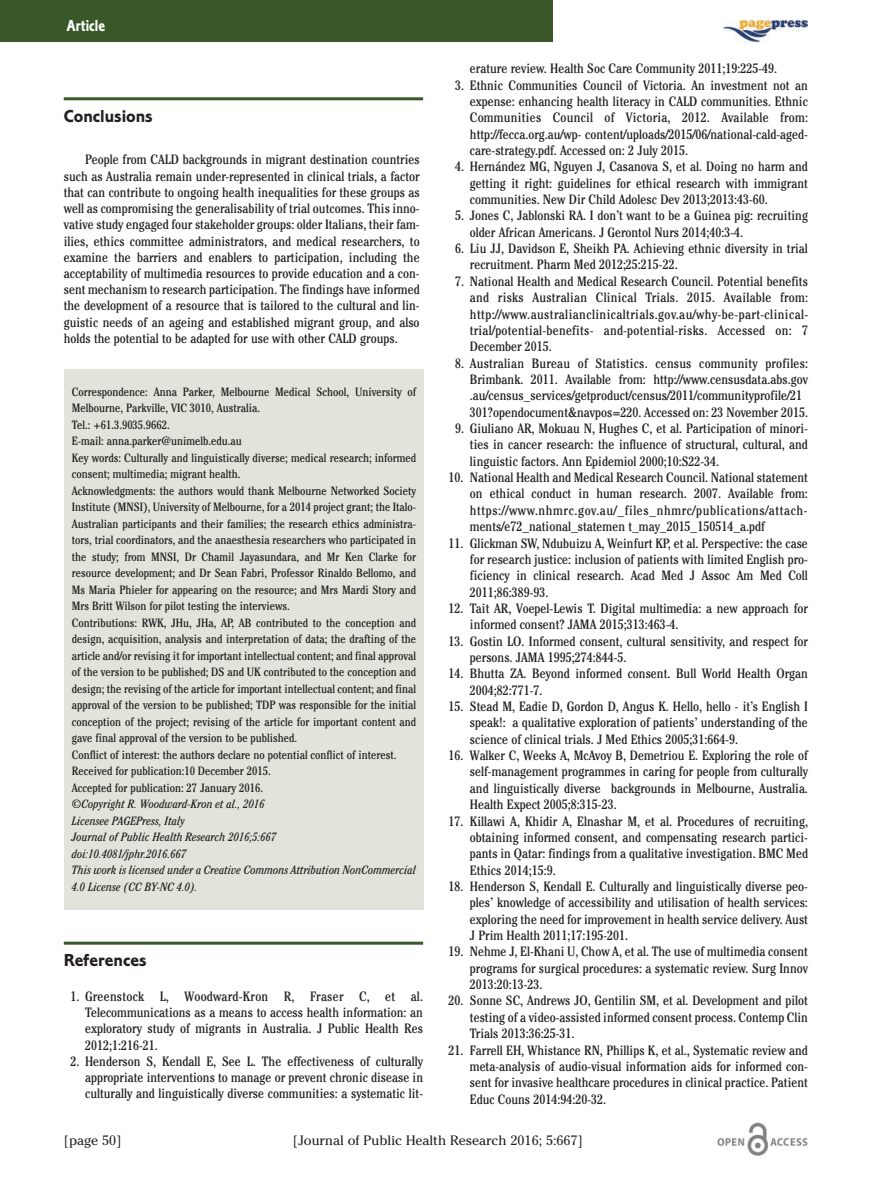
<style>
.page{position:relative;width:893px;height:1191px;background:#fff}
.page>*{position:absolute;margin:0;border:0;box-sizing:border-box;transform-origin:0 0}
.t1{font:18px "Corinthian Bold Plain";color:#231f20}
.t2{font:16.5px "Corinthian Bold Condensed Plain";color:#fff}
.t3{font:condensed 13.5px/16.4px "Cheltenham";color:#231f20;text-align:justify}
.t4{font:13.5px "Cheltenham";color:#231f20}
.t5{font:condensed 12px/16.5px "Cheltenham";color:#231f20}
.t6{font:italic condensed 12px/16.5px "Cheltenham";color:#231f20}
</style>
<div class="page">
<div style="left:0;top:0;width:552px;height:41px;background:#395728"></div>
<hr style="left:64px;top:97px;width:359px;height:3px;background:#395728">
<hr style="left:64px;top:941px;width:359px;height:3px;background:#395728">
<img style="left:717px;top:1123px;width:91px;height:33px">
<img style="left:723px;top:19px;width:84px;height:24px">
<div style="left:64px;top:369px;width:360px;height:540px;background:#e2e4db"></div>
<p class="t2" style="left:66px;top:20px;width:40px">Article</p>
<h1 class="t1" style="left:64px;top:110px;width:90px">Conclusions</h1>
<p class="t3" style="left:64px;top:153px;width:357px;text-indent:21px">People from CALD backgrounds in migrant destination countries such as Australia remain under-represented in clinical trials, a factor that can contribute to ongoing health inequalities for these groups as well as compromising the generalisability of trial outcomes. This inno&shy;vative study engaged four stakeholder groups: older Italians, their fam&shy;ilies, ethics committee administrators, and medical researchers, to examine the barriers and enablers to participation, including the acceptability of multimedia resources to provide education and a con&shy;sent mechanism to research participation. The findings have informed the development of a resource that is tailored to the cultural and lin&shy;guistic needs of an ageing and established migrant group, and also holds the potential to be adapted for use with other CALD groups.</p>
<p class="t5" style="left:72px;top:384px;width:346px">Correspondence: Anna Parker, Melbourne Medical School, University of Melbourne, Parkville, VIC 3010, Australia.<br>Tel.: +61.3.9035.9662.<br>E-mail: anna.parker@unimelb.edu.au<br>Key words: Culturally and linguistically diverse; medical research; informed consent; multimedia; migrant health.<br>Acknowledgments: the authors would thank Melbourne Networked Society Institute (MNSI), University of Melbourne, for a 2014 project grant; the Italo-Australian participants and their families; the research ethics administra&shy;tors, trial coordinators, and the anaesthesia researchers who participated in the study; from MNSI, Dr Chamil Jayasundara, and Mr Ken Clarke for resource development; and Dr Sean Fabri, Professor Rinaldo Bellomo, and Ms Maria Phieler for appearing on the resource; and Mrs Mardi Story and Mrs Britt Wilson for pilot testing the interviews.<br>Contributions: RWK, JHu, JHa, AP, AB contributed to the conception and design, acquisition, analysis and interpretation of data; the drafting of the article and/or revising it for important intellectual content; and final approval of the version to be published; DS and UK contributed to the conception and design; the revising of the article for important intellectual content; and final approval of the version to be published; TDP was responsible for the initial conception of the project; revising of the article for important content and gave final approval of the version to be published.<br>Conflict of interest: the authors declare no potential conflict of interest.<br>Received for publication:10 December 2015.<br>Accepted for publication: 27 January 2016.</p>
<p class="t6" style="left:72px;top:797px;width:346px">©Copyright R. Woodward-Kron et al., 2016<br>Licensee PAGEPress, Italy<br>Journal of Public Health Research 2016;5:667<br>doi:10.4081/jphr.2016.667<br>This work is licensed under a Creative Commons Attribution NonCommercial 4.0 License (CC BY-NC 4.0).</p>
<h1 class="t1" style="left:64px;top:954px;width:84px">References</h1>
<p class="t3" style="left:85px;top:989px;width:340px;text-indent:-15px">1. Greenstock L, Woodward-Kron R, Fraser C, et al.<br>Telecommunications as a means to access health information: an exploratory study of migrants in Australia. J Public Health Res 2012;1:216-21.</p>
<p class="t3" style="left:85px;top:1054px;width:340px;text-indent:-15px">2. Henderson S, Kendall E, See L. The effectiveness of culturally appropriate interventions to manage or prevent chronic disease in culturally and linguistically diverse communities: a systematic lit-</p>
<p class="t3" style="left:470px;top:62px;width:309px">erature review. Health Soc Care Community 2011;19:225-49.</p>
<p class="t3" style="left:470px;top:78px;width:340px;text-indent:-15px">3. Ethnic Communities Council of Victoria. An investment not an expense: enhancing health literacy in CALD communities. Ethnic Communities Council of Victoria, 2012. Available from: http://fecca.org.au/wp- content/uploads/2015/06/national-cald-aged&shy;care-strategy.pdf. Accessed on: 2 July 2015.</p>
<p class="t3" style="left:470px;top:160px;width:339px;text-indent:-15px">4. Hernández MG, Nguyen J, Casanova S, et al. Doing no harm and getting it right: guidelines for ethical research with immigrant communities. New Dir Child Adolesc Dev 2013;2013:43-60.</p>
<p class="t3" style="left:470px;top:209px;width:340px;text-indent:-15px">5. Jones C, Jablonski RA. I don’t want to be a Guinea pig: recruiting older African Americans. J Gerontol Nurs 2014;40:3-4.</p>
<p class="t3" style="left:470px;top:241px;width:340px;text-indent:-15px">6. Liu JJ, Davidson E, Sheikh PA. Achieving ethnic diversity in trial recruitment. Pharm Med 2012;25:215-22.</p>
<p class="t3" style="left:470px;top:274px;width:340px;text-indent:-15px">7. National Health and Medical Research Council. Potential benefits and risks Australian Clinical Trials. 2015. Available from: http://www.australianclinicaltrials.gov.au/why-be-part-clinical&shy;trial/potential-benefits- and-potential-risks. Accessed on: 7<br>December 2015.</p>
<p class="t3" style="left:470px;top:356px;width:340px;text-align:left;text-indent:-15px">8. Australian Bureau of Statistics. census community profiles:<br>Brimbank. 2011. Available from: http://www.censusdata.abs.gov .au/census_services/getproduct/census/2011/communityprofile/21<br>301?opendocument&amp;navpos=220. Accessed on: 23 November 2015.</p>
<p class="t3" style="left:470px;top:421px;width:339px;text-indent:-15px">9. Giuliano AR, Mokuau N, Hughes C, et al. Participation of minori&shy;ties in cancer research: the influence of structural, cultural, and linguistic factors. Ann Epidemiol 2000;10:S22-34.</p>
<p class="t3" style="left:470px;top:470px;width:340px;text-indent:-21px">10. National Health and Medical Research Council. National statement on ethical conduct in human research. 2007. Available from: https://www.nhmrc.gov.au/_files_nhmrc/publications/attach&shy;ments/e72_national_statemen t_may_2015_150514_a.pdf</p>
<p class="t3" style="left:470px;top:536px;width:340px;text-indent:-21px">11. Glickman SW, Ndubuizu A, Weinfurt KP, et al. Perspective: the case for research justice: inclusion of patients with limited English pro&shy;ficiency in clinical research. Acad Med J Assoc Am Med Coll 2011;86:389-93.</p>
<p class="t3" style="left:470px;top:601px;width:340px;text-indent:-21px">12. Tait AR, Voepel-Lewis T. Digital multimedia: a new approach for informed consent? JAMA 2015;313:463-4.</p>
<p class="t3" style="left:470px;top:634px;width:340px;text-indent:-21px">13. Gostin LO. Informed consent, cultural sensitivity, and respect for persons. JAMA 1995;274:844-5.</p>
<p class="t3" style="left:470px;top:667px;width:339px;text-indent:-21px">14. Bhutta ZA. Beyond informed consent. Bull World Health Organ<br>2004;82:771-7.</p>
<p class="t3" style="left:470px;top:699px;width:340px;text-indent:-21px">15. Stead M, Eadie D, Gordon D, Angus K. Hello, hello - it’s English I speak!: a qualitative exploration of patients’ understanding of the science of clinical trials. J Med Ethics 2005;31:664-9.</p>
<p class="t3" style="left:470px;top:748px;width:340px;text-indent:-21px">16. Walker C, Weeks A, McAvoy B, Demetriou E. Exploring the role of self-management programmes in caring for people from culturally and linguistically diverse backgrounds in Melbourne, Australia.<br>Health Expect 2005;8:315-23.</p>
<p class="t3" style="left:470px;top:814px;width:340px;text-indent:-21px">17. Killawi A, Khidir A, Elnashar M, et al. Procedures of recruiting, obtaining informed consent, and compensating research partici&shy;pants in Qatar: findings from a qualitative investigation. BMC Med Ethics 2014;15:9.</p>
<p class="t3" style="left:470px;top:879px;width:340px;text-indent:-21px">18. Henderson S, Kendall E. Culturally and linguistically diverse peo&shy;ples’ knowledge of accessibility and utilisation of health services: exploring the need for improvement in health service delivery. Aust J Prim Health 2011;17:195-201.</p>
<p class="t3" style="left:470px;top:944px;width:340px;text-indent:-21px">19. Nehme J, El-Khani U, Chow A, et al. The use of multimedia consent programs for surgical procedures: a systematic review. Surg Innov 2013:20:13-23.</p>
<p class="t3" style="left:470px;top:994px;width:340px;text-indent:-21px">20. Sonne SC, Andrews JO, Gentilin SM, et al. Development and pilot testing of a video-assisted informed consent process. Contemp Clin Trials 2013:36:25-31.</p>
<p class="t3" style="left:470px;top:1043px;width:340px;text-indent:-21px">21. Farrell EH, Whistance RN, Phillips K, et al., Systematic review and meta-analysis of audio-visual information aids for informed con&shy;sent for invasive healthcare procedures in clinical practice. Patient Educ Couns 2014:94:20-32.</p>
<p class="t4" style="left:64px;top:1132px;width:59px">[page 50]</p>
<p class="t4" style="left:293px;top:1132px;width:292px">[Journal of Public Health Research 2016; 5:667]</p>
</div>
